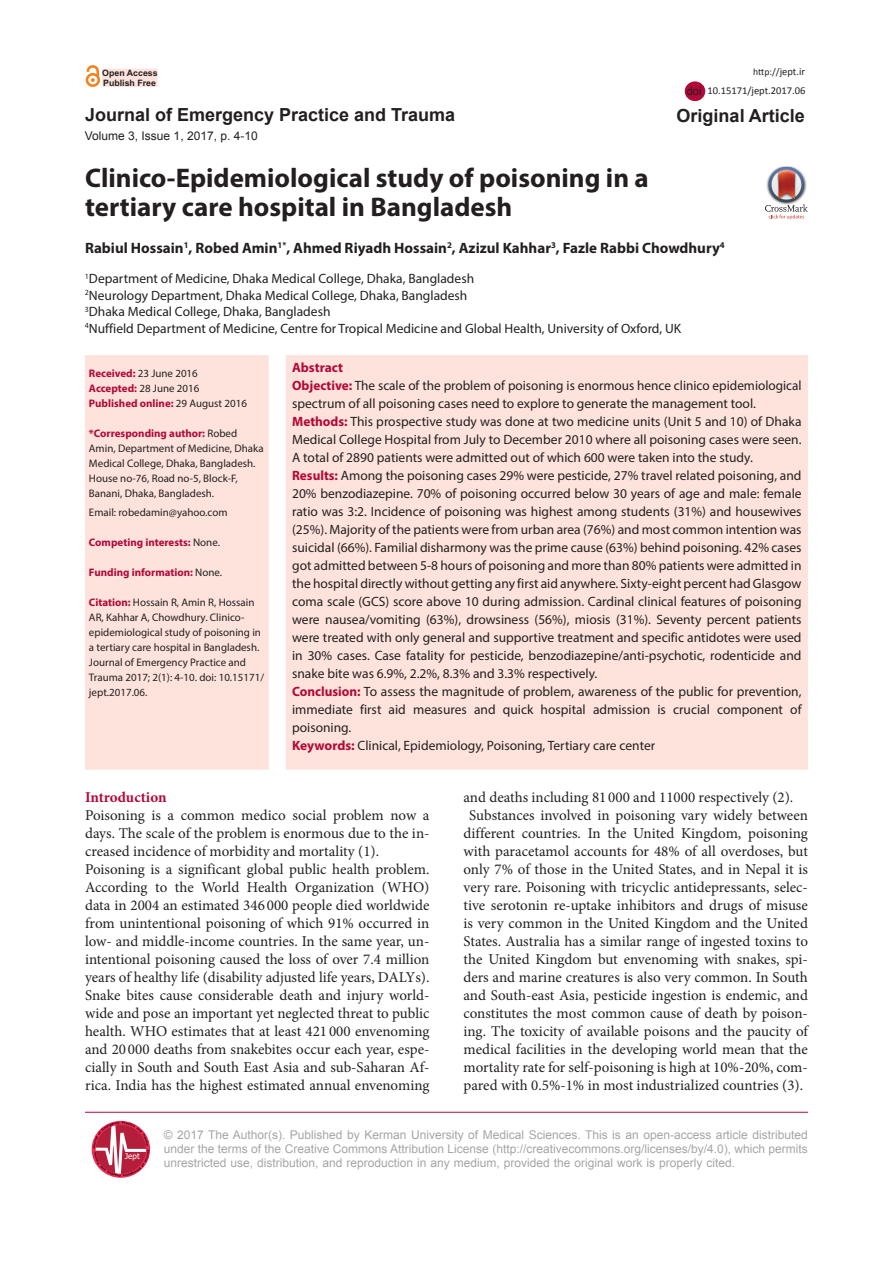
<style>
.page{position:relative;width:893px;height:1263px;background:#fff}
.page>*{position:absolute;margin:0;border:0;box-sizing:border-box;transform-origin:0 0}
.Pa3{font:700 27px/28.5px "Myriad Pro";color:#231f20}
.t1{font:700 18px "Arial";color:#231f20}
.Normal__Web{font:15px/18px "Minion Pro";color:#231f20;text-align:justify}
.t2{font:700 15px "Myriad Pro";color:#231f20}
.t3{font:700 15px "Minion Pro";letter-spacing:-.005em;color:#b40837}
.t4{font:13.5px/18px "Myriad Pro";color:#231f20;text-align:justify}
.t5{font:700 13.5px "Myriad Pro";color:#b30838}
.t6{font:12px/14.4px "Arial";color:#a5a5a5;text-align:justify}
.t7{font:12px "Arial";color:#231f20}
.t8{font:11.25px "Arial";color:#231f20}
.t9{font:10.95px/15px "Myriad Pro";color:#231f20}
.t10{font:700 10.95px "Myriad Pro";color:#b30838}
.t11{font:10.5px "Calibri";color:#231f20}
.t12{font:9.75px "Calibri";color:#231f20}
.t13{font:700 8.85px "Arial";color:#231f20}
.t14{font:8.1px "Tahoma";color:#fff}
.s1{font-size:10.5px}
.s2{font-weight:700;color:#b30838}
.s3{font-weight:400;color:#231f20}
.s4{font-weight:700;color:#b40837}
</style>
<div class="page">
<div style="left:85px;top:355px;width:184px;height:415px;background:#fde3dc"></div>
<div style="left:286px;top:355px;width:522px;height:415px;background:#fde3dc"></div>
<hr style="left:85px;top:1112px;width:723px;height:1px;background:#b30838">
<svg style="left:93px;top:1121px;width:57px;height:56px"></svg>
<div style="left:102px;top:68px;width:56px;height:19px;background:#fde3dc"></div>
<div style="left:101px;top:68px;width:57px;height:20px;border:1px solid #fff"></div>
<div style="left:86px;top:73px;width:14px;height:14px;border:3px solid #f58220;border-radius:50%"></div>
<svg style="left:85px;top:66px;width:15px;height:16px"></svg>
<div style="left:685px;top:81px;width:20px;height:20px;background:#b30838;border-radius:50%"></div>
<img style="left:780px;top:166px;width:13px;height:1px">
<svg style="left:765px;top:167px;width:43px;height:52px"></svg>
<p class="t13" style="left:102px;top:67px;width:57px">Open Access</p>
<p class="t12" style="left:753px;top:65px;width:53px">http://<span class="s1">jept.ir</span></p>
<p class="t13" style="left:103px;top:76px;width:54px">Publish Free</p>
<p class="t8" style="left:687px;top:84px;width:17px">doi</p>
<p class="t11" style="left:707px;top:84px;width:99px">10.15171/jept.2017.06</p>
<p class="t1" style="left:85px;top:102px;width:372px">Journal of Emergency Practice and Trauma</p>
<p class="t1" style="left:677px;top:104px;width:130px">Original Article</p>
<p class="t7" style="left:85px;top:127px;width:174px">Volume 3, Issue 1, 2017, p. 4-10</p>
<p class="Pa3" style="left:85px;top:163px;width:565px">Clinico-Epidemiological study of poisoning in a tertiary care hospital in Bangladesh</p>
<p class="t2" style="left:85px;top:238px;width:641px">Rabiul Hossain<sup>1</sup>, Robed Amin<sup>1*</sup>, Ahmed Riyadh Hossain<sup>2</sup>, Azizul Kahhar<sup>3</sup>, Fazle Rabbi Chowdhury<sup>4</sup></p>
<p class="t4" style="left:85px;top:269px;width:391px"><sup>1</sup>Department of Medicine, Dhaka Medical College, Dhaka, Bangladesh</p>
<p class="t4" style="left:85px;top:286px;width:384px"><sup>2</sup>Neurology Department, Dhaka Medical College, Dhaka, Bangladesh</p>
<p class="t4" style="left:85px;top:302px;width:247px"><sup>3</sup>Dhaka Medical College, Dhaka, Bangladesh</p>
<p class="t4" style="left:85px;top:319px;width:598px"><sup>4</sup>Nuffield Department of Medicine, Centre for Tropical Medicine and Global Health, University of Oxford, UK</p>
<p class="t9" style="left:89px;top:366px;width:110px"><span class="s2">Received:</span> 23 June 2016</p>
<p class="t9" style="left:89px;top:381px;width:112px"><span class="s2">Accepted:</span> 28 June 2016</p>
<p class="t10" style="left:89px;top:396px;width:160px">Published online: <span class="s3">29 August 2016</span></p>
<p class="t9" style="left:89px;top:426px;width:176px"><span class="s2">*Corresponding author:</span> Robed Amin, Department of Medicine, Dhaka Medical College, Dhaka, Bangladesh.<br>House no-76, Road no-5, Block-F, Banani, Dhaka, Bangladesh.</p>
<p class="t9" style="left:89px;top:505px;width:140px">Email: robedamin@yahoo.com</p>
<p class="t10" style="left:89px;top:535px;width:133px">Competing interests: <span class="s3">None.</span></p>
<p class="t10" style="left:89px;top:565px;width:135px">Funding information: <span class="s3">None.</span></p>
<p class="t9" style="left:89px;top:595px;width:177px"><span class="s2">Citation:</span> Hossain R, Amin R, Hossain AR, Kahhar A, Chowdhury. Clinico&shy;epidemiological study of poisoning in a tertiary care hospital in Bangladesh.<br>Journal of Emergency Practice and Trauma 2017; 2(1): 4-10. doi: 10.15171/ jept.2017.06.</p>
<p class="t5" style="left:292px;top:359px;width:53px">Abstract</p>
<p class="t4" style="left:292px;top:377px;width:511px"><span class="s4">Objective:</span> The scale of the problem of poisoning is enormous hence clinico epidemiological spectrum of all poisoning cases need to explore to generate the management tool.</p>
<p class="t4" style="left:292px;top:413px;width:511px"><span class="s4">Methods:</span> This prospective study was done at two medicine units (Unit 5 and 10) of Dhaka Medical College Hospital from July to December 2010 where all poisoning cases were seen.<br>A total of 2890 patients were admitted out of which 600 were taken into the study.</p>
<p class="t4" style="left:292px;top:467px;width:511px"><span class="s4">Results:</span> Among the poisoning cases 29% were pesticide, 27% travel related poisoning, and 20% benzodiazepine. 70% of poisoning occurred below 30 years of age and male: female ratio was 3:2. Incidence of poisoning was highest among students (31%) and housewives (25%). Majority of the patients were from urban area (76%) and most common intention was suicidal (66%). Familial disharmony was the prime cause (63%) behind poisoning. 42% cases got admitted between 5-8 hours of poisoning and more than 80% patients were admitted in the hospital directly without getting any first aid anywhere. Sixty-eight percent had Glasgow coma scale (GCS) score above 10 during admission. Cardinal clinical features of poisoning were nausea/vomiting (63%), drowsiness (56%), miosis (31%). Seventy percent patients were treated with only general and supportive treatment and specific antidotes were used in 30% cases. Case fatality for pesticide, benzodiazepine/anti-psychotic, rodenticide and snake bite was 6.9%, 2.2%, 8.3% and 3.3% respectively.</p>
<p class="t4" style="left:292px;top:683px;width:511px"><span class="s4">Conclusion:</span> To assess the magnitude of problem, awareness of the public for prevention, immediate first aid measures and quick hospital admission is crucial component of poisoning.</p>
<p class="t4" style="left:292px;top:737px;width:365px"><span class="s4">Keywords:</span> Clinical, Epidemiology, Poisoning, Tertiary care center</p>
<p class="t3" style="left:85px;top:786px;width:83px">Introduction</p>
<p class="Normal__Web" style="left:85px;top:806px;width:346px">Poisoning is a common medico social problem now a days. The scale of the problem is enormous due to the in&shy;creased incidence of morbidity and mortality (1).</p>
<p class="Normal__Web" style="left:85px;top:860px;width:346px">Poisoning is a significant global public health problem.<br>According to the World Health Organization (WHO) data in 2004 an estimated 346 000 people died worldwide from unintentional poisoning of which 91% occurred in low- and middle-income countries. In the same year, un&shy;intentional poisoning caused the loss of over 7.4 million years of healthy life (disability adjusted life years, DALYs).<br>Snake bites cause considerable death and injury world&shy;wide and pose an important yet neglected threat to public health. WHO estimates that at least 421 000 envenoming and 20 000 deaths from snakebites occur each year, espe&shy;cially in South and South East Asia and sub-Saharan Af&shy;rica. India has the highest estimated annual envenoming</p>
<p class="Normal__Web" style="left:463px;top:788px;width:331px">and deaths including 81 000 and 11000 respectively (2).</p>
<p class="Normal__Web" style="left:463px;top:806px;width:346px;text-align:center">Substances involved in poisoning vary widely between different countries. In the United Kingdom, poisoning with paracetamol accounts for 48% of all overdoses, but only 7% of those in the United States, and in Nepal it is very rare. Poisoning with tricyclic antidepressants, selec&shy;tive serotonin re-uptake inhibitors and drugs of misuse is very common in the United Kingdom and the United States. Australia has a similar range of ingested toxins to the United Kingdom but envenoming with snakes, spi&shy;ders and marine creatures is also very common. In South and South-east Asia, pesticide ingestion is endemic, and constitutes the most common cause of death by poison&shy;ing. The toxicity of available poisons and the paucity of medical facilities in the developing world mean that the mortality rate for self-poisoning is high at 10%-20%, com&shy;pared with 0.5%-1% in most industrialized countries (3).</p>
<p class="t14" style="left:125px;top:1150px;width:16px">Jept</p>
<p class="t6" style="left:164px;top:1127px;width:646px">© 2017 The Author(s). Published by Kerman University of Medical Sciences. This is an open-access article distributed under the terms of the Creative Commons Attribution License (http://creativecommons.org/licenses/by/4.0), which permits unrestricted use, distribution, and reproduction in any medium, provided the original work is properly cited.</p>
</div>
